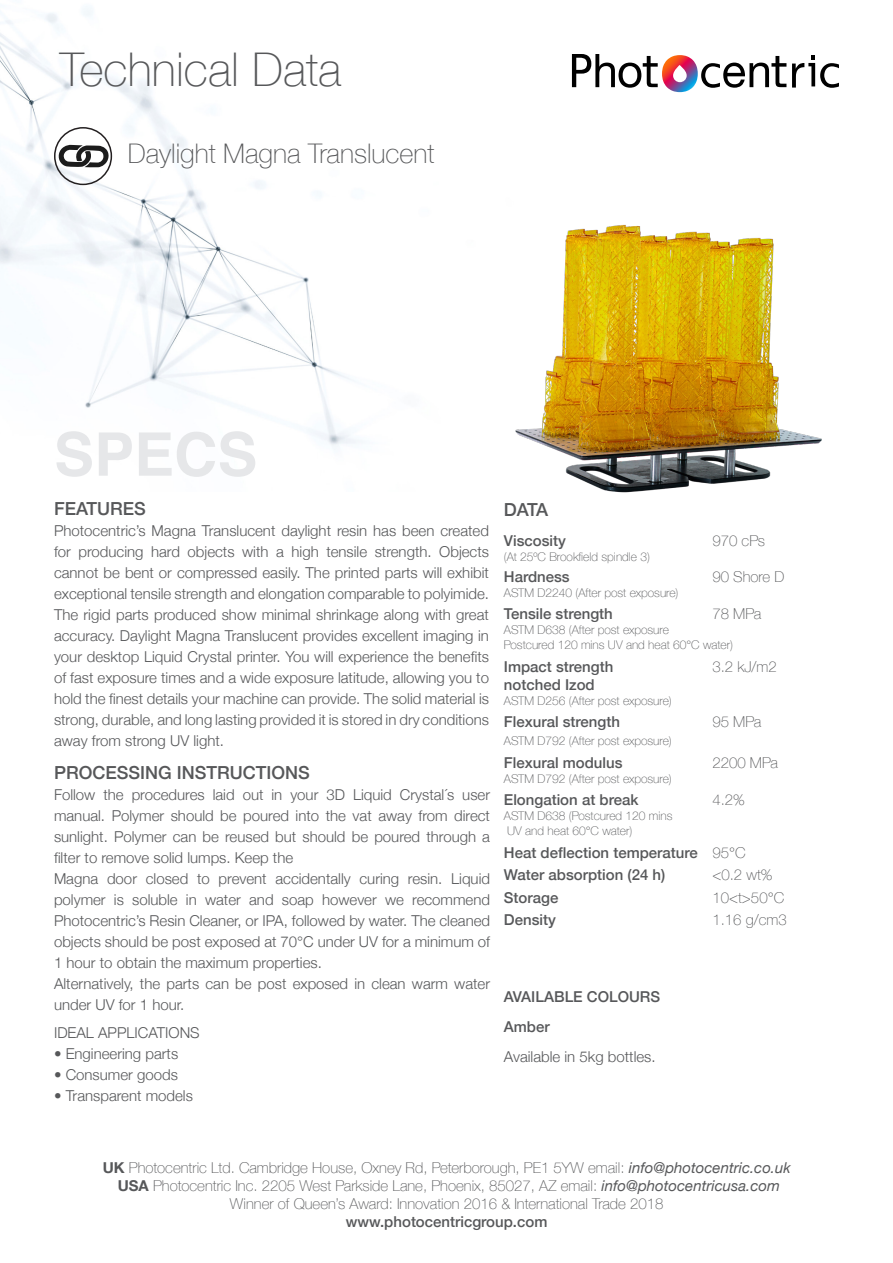
<style>
.page{position:relative;width:893px;height:1263px;background:#fff}
.page>*{position:absolute;margin:0;border:0;box-sizing:border-box;transform-origin:0 0}
.t1{font:700 60px "Helvetica";color:#e6e7e9}
.t2{font:100 46.5px "Helvetica Neue";color:#57585a}
.t3{font:100 27px "Helvetica Neue";color:#57585a}
.t4{font:500 18px "Helvetica Neue";color:#57585a}
.t5{font:300 15px/21px "Helvetica Neue";color:#57585a;text-align:justify}
.t6{font:100 15px "Helvetica Neue";color:#57585a}
.t7{font:500 15px "Helvetica Neue";color:#57585a}
.t8{font:100 12px "Helvetica Neue";color:#57585a}
.s1{font-weight:100}
.s2{font-weight:700}
.s3{font-weight:400;font-style:italic}
</style>
<div class="page">
<img style="left:0;top:6px;width:363px;height:444px">
<img style="left:515px;top:225px;width:307px;height:268px">
<svg style="left:792px;top:55px;width:47px;height:33px"></svg>
<svg style="left:572px;top:54px;width:214px;height:38px"></svg>
<div style="left:54px;top:127px;width:58px;height:58px;border:2px solid #231f20;border-radius:50%"></div>
<svg style="left:58px;top:145px;width:51px;height:22px"></svg>
<p class="t2" style="left:60px;top:35px;width:283px">Technical Data</p>
<p class="t3" style="left:128px;top:133px;width:308px">Daylight Magna Translucent</p>
<p class="t1" style="left:54px;top:406px;width:205px">SPECS</p>
<p class="t4" style="left:54px;top:494px;width:93px">FEATURES</p>
<p class="t5" style="left:54px;top:519px;width:437px">Photocentric’s Magna Translucent daylight resin has been created for producing hard objects with a high tensile strength. Objects cannot be bent or compressed easily. The printed parts will exhibit exceptional tensile strength and elongation comparable to polyimide.<br>The rigid parts produced show minimal shrinkage along with great accuracy. Daylight Magna Translucent provides excellent imaging in your desktop Liquid Crystal printer. You will experience the benefits of fast exposure times and a wide exposure latitude, allowing you to hold the finest details your machine can provide. The solid material is strong, durable, and long lasting provided it is stored in dry conditions away from strong UV light.</p>
<p class="t4" style="left:54px;top:758px;width:257px">PROCESSING INSTRUCTIONS</p>
<p class="t5" style="left:54px;top:783px;width:438px">Follow the procedures laid out in your 3D Liquid Crystal´s user manual. Polymer should be poured into the vat away from direct sunlight. Polymer can be reused but should be poured through a filter to remove solid lumps. Keep the</p>
<p class="t5" style="left:54px;top:867px;width:438px">Magna door closed to prevent accidentally curing resin. Liquid polymer is soluble in water and soap however we recommend Photocentric’s Resin Cleaner, or IPA, followed by water. The cleaned objects should be post exposed at 70°C under UV for a minimum of 1 hour to obtain the maximum properties.</p>
<p class="t5" style="left:54px;top:972px;width:438px">Alternatively, the parts can be post exposed in clean warm water under UV for 1 hour.</p>
<p class="t5" style="left:54px;top:1021px;width:147px">IDEAL APPLICATIONS</p>
<p class="t5" style="left:54px;top:1042px;width:126px">• Engineering parts</p>
<p class="t5" style="left:54px;top:1063px;width:125px">• Consumer goods</p>
<p class="t5" style="left:54px;top:1084px;width:140px">• Transparent models</p>
<p class="t4" style="left:504px;top:495px;width:46px">DATA</p>
<p class="t7" style="left:504px;top:528px;width:64px">Viscosity</p>
<p class="t6" style="left:712px;top:529px;width:54px">970 cPs</p>
<p class="t8" style="left:504px;top:547px;width:148px">(At 25ºC Brookfield spindle 3)</p>
<p class="t7" style="left:504px;top:564px;width:67px">Hardness</p>
<p class="t6" style="left:712px;top:565px;width:74px">90 Shore D</p>
<p class="t8" style="left:504px;top:583px;width:176px">ASTM D2240 (After post exposure)</p>
<p class="t7" style="left:504px;top:602px;width:110px">Tensile strength</p>
<p class="t6" style="left:712px;top:603px;width:50px">78 MPa</p>
<p class="t8" style="left:504px;top:621px;width:167px">ASTM D638 (After post exposure</p>
<p class="t8" style="left:504px;top:636px;width:231px">Postcured 120 mins UV and heat 60°C water)</p>
<p class="t7" style="left:504px;top:654px;width:111px">Impact strength</p>
<p class="t6" style="left:712px;top:655px;width:66px">3.2 kJ/m2</p>
<p class="t7" style="left:504px;top:672px;width:92px">notched Izod</p>
<p class="t8" style="left:504px;top:691px;width:169px">ASTM D256 (After post exposure)</p>
<p class="t7" style="left:504px;top:710px;width:118px">Flexural strength</p>
<p class="t6" style="left:712px;top:711px;width:50px">95 MPa</p>
<p class="t8" style="left:504px;top:732px;width:169px">ASTM D792 (After post exposure)</p>
<p class="t7" style="left:504px;top:750px;width:120px">Flexural modulus</p>
<p class="t6" style="left:712px;top:751px;width:67px">2200 MPa</p>
<p class="t8" style="left:504px;top:769px;width:169px">ASTM D792 (After post exposure)</p>
<p class="t7" style="left:504px;top:788px;width:136px">Elongation at break</p>
<p class="t6" style="left:712px;top:789px;width:34px">4.2%</p>
<p class="t8" style="left:504px;top:807px;width:170px">ASTM D638 (Postcured 120 mins</p>
<p class="t8" style="left:507px;top:822px;width:126px">UV and heat 60°C water)</p>
<p class="t7" style="left:504px;top:840px;width:243px">Heat deflection temperature <span class="s1">95°C</span></p>
<p class="t7" style="left:504px;top:863px;width:163px">Water absorption (24 h)</p>
<p class="t6" style="left:712px;top:864px;width:62px">&lt;0.2 wt%</p>
<p class="t7" style="left:504px;top:885px;width:56px">Storage</p>
<p class="t6" style="left:712px;top:886px;width:73px">10&lt;t&gt;50°C</p>
<p class="t7" style="left:504px;top:908px;width:53px">Density</p>
<p class="t6" style="left:712px;top:909px;width:76px">1.16 g/cm3</p>
<p class="t7" style="left:504px;top:985px;width:158px">AVAILABLE COLOURS</p>
<p class="t7" style="left:504px;top:1015px;width:47px">Amber</p>
<p class="t5" style="left:504px;top:1045px;width:153px">Available in 5kg bottles.</p>
<p class="t6" style="left:103px;top:1157px;width:689px"><span class="s2">UK</span> Photocentric Ltd. Cambridge House, Oxney Rd, Peterborough, PE1 5YW email: <span class="s3">info@photocentric.co.uk</span></p>
<p class="t6" style="left:118px;top:1175px;width:663px"><span class="s2">USA</span> Photocentric Inc. 2205 West Parkside Lane, Phoenix, 85027, AZ email: <span class="s3">info@photocentricusa.com</span></p>
<p class="t6" style="left:230px;top:1193px;width:435px">Winner of Queen’s Award: Innovation 2016 &amp; International Trade 2018</p>
<p class="t7" style="left:346px;top:1210px;width:203px">www.photocentricgroup.com</p>
</div>
